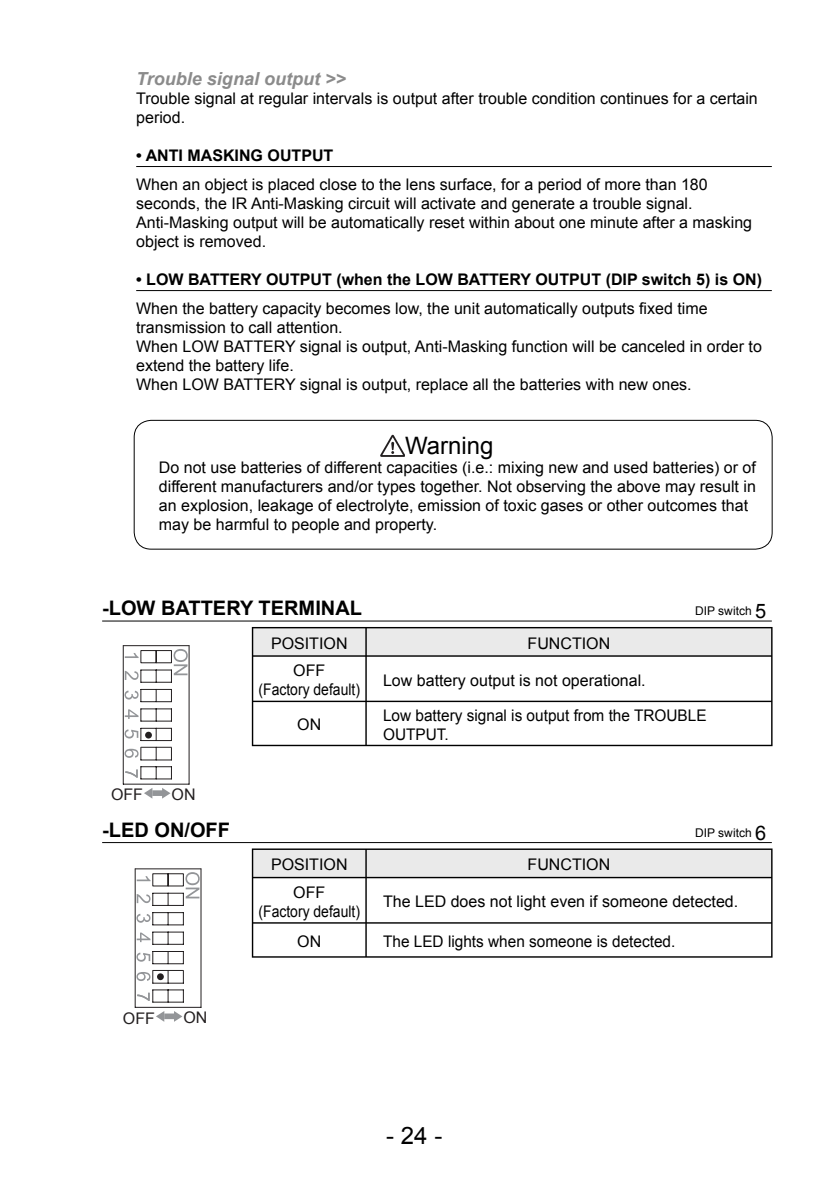
<style>
.page{position:relative;width:840px;height:1191px;background:#fff}
.page>*{position:absolute;margin:0;border:0;box-sizing:border-box;transform-origin:0 0}
.t1{font:24px "Arial";color:#000}
.t2{font:700 20px "Arial";color:#000}
.t3{font:italic 700 18px "Arial";color:#8b8b8b}
.t4{font:16px/19px "Arial";color:#000}
.t5{font:16px/19px "Arial";color:#000;scale:.96 1}
.t6{font:700 16px "Arial";color:#000}
.t7{font:16px "Arial";color:#231f20}
.t8{font:12px "Arial";color:#000}
.s1{font-size:20px}
</style>
<div class="page">
<div style="left:134px;top:420px;width:638px;height:129px;border:1px solid #000;border-radius:17px"></div>
<hr style="left:136px;top:166px;width:635px;height:1px;background:#000">
<hr style="left:136px;top:290px;width:635px;height:1px;background:#000">
<svg style="left:380px;top:435px;width:24px;height:22px"></svg>
<hr style="left:102px;top:620px;width:669px;height:1px;background:#000">
<hr style="left:252px;top:627px;width:520px;height:1px;background:#000">
<hr style="left:770px;top:628px;width:2px;height:27px;background:#000">
<hr style="left:252px;top:655px;width:520px;height:2px;background:#000">
<hr style="left:365px;top:657px;width:1px;height:43px;background:#000">
<hr style="left:770px;top:657px;width:2px;height:43px;background:#000">
<hr style="left:252px;top:700px;width:520px;height:2px;background:#000">
<hr style="left:365px;top:702px;width:1px;height:43px;background:#000">
<hr style="left:770px;top:702px;width:2px;height:43px;background:#000">
<hr style="left:252px;top:745px;width:520px;height:1px;background:#000">
<svg style="left:252px;top:628px;width:519px;height:28px;background:#dedede"></svg>
<hr style="left:252px;top:657px;width:1px;height:43px;background:#000">
<hr style="left:252px;top:702px;width:1px;height:43px;background:#000">
<svg style="left:144px;top:788px;width:8px;height:10px"></svg>
<div style="left:152px;top:790px;width:13px;height:6px;background:#939598"></div>
<svg style="left:162px;top:788px;width:8px;height:10px"></svg>
<hr style="left:123px;top:784px;width:66px;height:1px;background:#231f20">
<svg style="left:124px;top:645px;width:65px;height:115px"></svg>
<hr style="left:123px;top:645px;width:1px;height:139px;background:#231f20">
<hr style="left:189px;top:645px;width:1px;height:139px;background:#231f20">
<svg style="left:125px;top:766px;width:47px;height:13px"></svg>
<hr style="left:102px;top:842px;width:669px;height:1px;background:#000">
<hr style="left:252px;top:848px;width:520px;height:2px;background:#000">
<hr style="left:770px;top:850px;width:2px;height:27px;background:#000">
<hr style="left:252px;top:877px;width:520px;height:1px;background:#000">
<hr style="left:365px;top:878px;width:1px;height:44px;background:#000">
<hr style="left:770px;top:878px;width:2px;height:44px;background:#000">
<hr style="left:252px;top:922px;width:520px;height:1px;background:#000">
<hr style="left:365px;top:923px;width:1px;height:33px;background:#000">
<hr style="left:770px;top:923px;width:2px;height:33px;background:#000">
<hr style="left:252px;top:956px;width:520px;height:1px;background:#000">
<svg style="left:252px;top:849px;width:519px;height:28px;background:#dedede"></svg>
<hr style="left:252px;top:878px;width:1px;height:44px;background:#000">
<hr style="left:252px;top:923px;width:1px;height:33px;background:#000">
<svg style="left:156px;top:1011px;width:8px;height:10px"></svg>
<div style="left:164px;top:1013px;width:13px;height:6px;background:#939598"></div>
<svg style="left:174px;top:1011px;width:8px;height:10px"></svg>
<hr style="left:135px;top:1007px;width:66px;height:1px;background:#231f20">
<svg style="left:135px;top:868px;width:66px;height:115px"></svg>
<hr style="left:135px;top:869px;width:1px;height:138px;background:#231f20">
<hr style="left:200px;top:869px;width:1px;height:138px;background:#231f20">
<svg style="left:137px;top:989px;width:47px;height:13px"></svg>
<p class="t3" style="left:136px;top:68px;width:211px">Trouble signal output &gt;&gt;</p>
<p class="t4" style="left:136px;top:89px;width:623px">Trouble signal at regular intervals is output after trouble condition continues for a certain period.</p>
<p class="t6" style="left:136px;top:146px;width:199px">• ANTI MASKING OUTPUT</p>
<p class="t4" style="left:136px;top:175px;width:617px">When an object is placed close to the lens surface, for a period of more than 180 seconds, the IR Anti-Masking circuit will activate and generate a trouble signal.<br>Anti-Masking output will be automatically reset within about one minute after a masking object is removed.</p>
<p class="t6" style="left:136px;top:270px;width:627px">• LOW BATTERY OUTPUT (when the LOW BATTERY OUTPUT (DIP switch 5) is ON)</p>
<p class="t4" style="left:136px;top:299px;width:627px">When the battery capacity becomes low, the unit automatically outputs fixed time transmission to call attention.<br>When LOW BATTERY signal is output, Anti-Masking function will be canceled in order to extend the battery life.<br>When LOW BATTERY signal is output, replace all the batteries with new ones.</p>
<h1 class="t1" style="left:405px;top:432px;width:90px">Warning</h1>
<p class="t4" style="left:159px;top:458px;width:598px">Do not use batteries of different capacities (i.e.: mixing new and used batteries) or of different manufacturers and/or types together. Not observing the above may result in an explosion, leakage of electrolyte, emission of toxic gases or other outcomes that may be harmful to people and property.</p>
<p class="t2" style="left:102px;top:597px;width:261px">-LOW BATTERY TERMINAL</p>
<p class="t8" style="left:694px;top:604px;width:72px">DIP switch <span class="s1">5</span></p>
<p class="t7" style="left:111px;top:786px;width:33px">OFF</p>
<p class="t7" style="left:171px;top:785px;width:25px">ON</p>
<p class="t4" style="left:271px;top:633px;width:78px">POSITION</p>
<p class="t4" style="left:527px;top:633px;width:84px">FUNCTION</p>
<p class="t4" style="left:258px;top:661px;width:103px;text-align:center">OFF<br>(Factory default)</p>
<p class="t4" style="left:383px;top:670px;width:264px">Low battery output is not operational.</p>
<p class="t4" style="left:297px;top:715px;width:25px">ON</p>
<p class="t5" style="left:383px;top:705px;width:338px">Low battery signal is output from the TROUBLE<br>OUTPUT.</p>
<p class="t2" style="left:102px;top:819px;width:129px">-LED ON/OFF</p>
<p class="t8" style="left:694px;top:826px;width:72px">DIP switch <span class="s1">6</span></p>
<p class="t7" style="left:123px;top:1009px;width:33px">OFF</p>
<p class="t7" style="left:183px;top:1008px;width:25px">ON</p>
<p class="t4" style="left:271px;top:855px;width:78px">POSITION</p>
<p class="t4" style="left:527px;top:855px;width:84px">FUNCTION</p>
<p class="t4" style="left:258px;top:882px;width:103px;text-align:center">OFF<br>(Factory default)</p>
<p class="t4" style="left:383px;top:892px;width:356px">The LED does not light even if someone detected.</p>
<p class="t4" style="left:297px;top:931px;width:25px">ON</p>
<p class="t5" style="left:383px;top:931px;width:306px">The LED lights when someone is detected.</p>
<h1 class="t1" style="left:386px;top:1122px;width:58px">- 24 -</h1>
</div>
